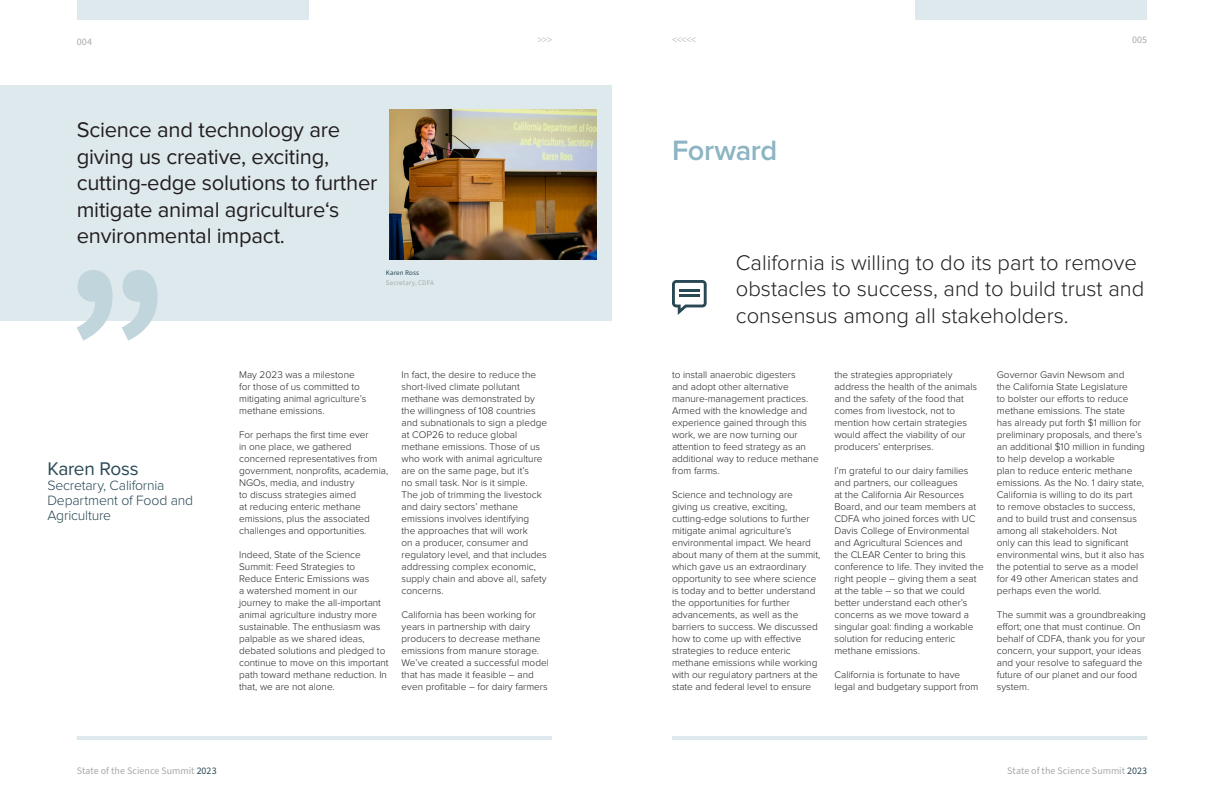
<style>
.page{position:relative;width:1224px;height:792px;background:#fff}
.page>*{position:absolute;margin:0;border:0;box-sizing:border-box;transform-origin:0 0}
.Headline_29_30_Left{font:600 29px "Proxima Nova";letter-spacing:-.015em;color:#8cb4c2}
.Paragraph_Style_1{font:22px/26.4px "Proxima Nova";letter-spacing:-.01em;color:#231f20}
.Paragraph_Style_1-2{font:300 22px/26.4px "Proxima Nova";color:#231f20}
.Headline_21_25_Left{font:19px "Proxima Nova";letter-spacing:-.015em;color:#284854}
.Headline_21_25_Left-2{font:300 14px/15px "Proxima Nova";letter-spacing:-.015em;color:#284854}
.Paragraph_Style_1-3{font:300 10px/12px "Proxima Nova";color:#231f20}
.t1{font:10px "Source Sans Pro";color:#a8a9ad}
.t2{font:300 10px "Proxima Nova";color:#a8a9ad}
.Small_Text_7_10_Left{font:7px "Source Sans Pro";letter-spacing:.015em;color:#a8a9ad}
.Small_Text_7_10_Left-2{font:7px "Source Sans Pro";letter-spacing:.015em;color:#284854}
.s1{color:#284854}
</style>
<div class="page">
<div style="left:77px;top:0;width:231px;height:20px;background:#dee9ee"></div>
<div style="left:916px;top:0;width:231px;height:20px;background:#dee9ee"></div>
<hr style="left:77px;top:736px;width:475px;height:4px;background:#dee9ee">
<hr style="left:672px;top:736px;width:475px;height:4px;background:#dee9ee">
<div style="left:0;top:85px;width:612px;height:235px;background:#dee9ee"></div>
<img style="left:390px;top:110px;width:207px;height:150px">
<svg style="left:77px;top:270px;width:36px;height:71px"></svg>
<svg style="left:122px;top:270px;width:36px;height:71px"></svg>
<svg style="left:672px;top:280px;width:35px;height:35px"></svg>
<hr style="left:679px;top:289px;width:20px;height:3px;background:#284854">
<hr style="left:679px;top:294px;width:20px;height:3px;background:#284854">
<p class="t2" style="left:537px;top:35px;width:16px">&gt;&gt;&gt;</p>
<p class="t1" style="left:1132px;top:33px;width:17px">005</p>
<p class="t1" style="left:77px;top:35px;width:17px">004</p>
<p class="t2" style="left:672px;top:35px;width:26px">&lt;&lt;&lt;&lt;&lt;</p>
<p class="Paragraph_Style_1" style="left:77px;top:118px;width:302px">Science and technology are giving us creative, exciting, cutting-edge solutions to further mitigate animal agriculture‘s environmental impact.</p>
<p class="Small_Text_7_10_Left-2" style="left:386px;top:268px;width:35px">Karen Ross</p>
<p class="Small_Text_7_10_Left" style="left:386px;top:278px;width:50px">Secretary, CDFA</p>
<p class="Headline_21_25_Left" style="left:47px;top:460px;width:93px">Karen Ross</p>
<p class="Headline_21_25_Left-2" style="left:47px;top:478px;width:147px">Secretary, California<br>Department of Food and<br>Agriculture</p>
<p class="Paragraph_Style_1-3" style="left:239px;top:369px;width:129px">May 2023 was a milestone for those of us committed to mitigating animal agriculture’s methane emissions.</p>
<p class="Paragraph_Style_1-3" style="left:239px;top:429px;width:151px">For perhaps the first time ever<br>in one place, we gathered concerned representatives from government, nonprofits, academia,<br>NGOs, media, and industry<br>to discuss strategies aimed<br>at reducing enteric methane emissions, plus the associated challenges and opportunities.</p>
<p class="Paragraph_Style_1-3" style="left:239px;top:549px;width:151px">Indeed, State of the Science<br>Summit: Feed Strategies to<br>Reduce Enteric Emissions was<br>a watershed moment in our journey to make the all-important animal agriculture industry more sustainable. The enthusiasm was palpable as we shared ideas, debated solutions and pledged to continue to move on this important path toward methane reduction. In that, we are not alone.</p>
<p class="Paragraph_Style_1-3" style="left:402px;top:369px;width:147px">In fact, the desire to reduce the short-lived climate pollutant methane was demonstrated by the willingness of 108 countries and subnationals to sign a pledge at COP26 to reduce global methane emissions. Those of us who work with animal agriculture are on the same page, but it’s<br>no small task. Nor is it simple.<br>The job of trimming the livestock and dairy sectors’ methane emissions involves identifying<br>the approaches that will work<br>on a producer, consumer and regulatory level, and that includes addressing complex economic, supply chain and above all, safety concerns.</p>
<p class="Paragraph_Style_1-3" style="left:402px;top:609px;width:149px">California has been working for years in partnership with dairy producers to decrease methane emissions from manure storage.<br>We’ve created a successful model that has made it feasible – and even profitable – for dairy farmers</p>
<p class="Headline_29_30_Left" style="left:672px;top:137px;width:107px">Forward</p>
<p class="Paragraph_Style_1-2" style="left:736px;top:250px;width:410px">California is willing to do its part to remove obstacles to success, and to build trust and consensus among all stakeholders.</p>
<p class="Paragraph_Style_1-3" style="left:672px;top:369px;width:148px">to install anaerobic digesters<br>and adopt other alternative manure-management practices.<br>Armed with the knowledge and experience gained through this work, we are now turning our attention to feed strategy as an additional way to reduce methane from farms.</p>
<p class="Paragraph_Style_1-3" style="left:672px;top:489px;width:150px">Science and technology are giving us creative, exciting, cutting-edge solutions to further mitigate animal agriculture‘s environmental impact. We heard about many of them at the summit, which gave us an extraordinary opportunity to see where science is today and to better understand the opportunities for further advancements, as well as the barriers to success. We discussed how to come up with effective strategies to reduce enteric methane emissions while working with our regulatory partners at the state and federal level to ensure</p>
<p class="Paragraph_Style_1-3" style="left:834px;top:369px;width:144px">the strategies appropriately address the health of the animals and the safety of the food that comes from livestock, not to mention how certain strategies would affect the viability of our producers’ enterprises.</p>
<p class="Paragraph_Style_1-3" style="left:834px;top:465px;width:151px">I’m grateful to our dairy families and partners, our colleagues<br>at the California Air Resources<br>Board, and our team members at<br>CDFA who joined forces with UC<br>Davis College of Environmental and Agricultural Sciences and<br>the CLEAR Center to bring this conference to life. They invited the right people – giving them a seat at the table – so that we could better understand each other’s concerns as we move toward a singular goal: finding a workable solution for reducing enteric methane emissions.</p>
<p class="Paragraph_Style_1-3" style="left:834px;top:669px;width:146px">California is fortunate to have legal and budgetary support from</p>
<p class="Paragraph_Style_1-3" style="left:997px;top:369px;width:150px">Governor Gavin Newsom and<br>the California State Legislature<br>to bolster our efforts to reduce methane emissions. The state<br>has already put forth $1 million for preliminary proposals, and there’s an additional $10 million in funding to help develop a workable<br>plan to reduce enteric methane emissions. As the No. 1 dairy state,<br>California is willing to do its part<br>to remove obstacles to success, and to build trust and consensus among all stakeholders. Not<br>only can this lead to significant environmental wins, but it also has the potential to serve as a model for 49 other American states and perhaps even the world.</p>
<p class="Paragraph_Style_1-3" style="left:997px;top:609px;width:151px">The summit was a groundbreaking effort; one that must continue. On behalf of CDFA, thank you for your concern, your support, your ideas and your resolve to safeguard the future of our planet and our food system.</p>
<p class="t1" style="left:77px;top:764px;width:142px">State of the Science Summit <span class="s1">2023</span></p>
<p class="t1" style="left:1007px;top:764px;width:142px">State of the Science Summit <span class="s1">2023</span></p>
</div>
